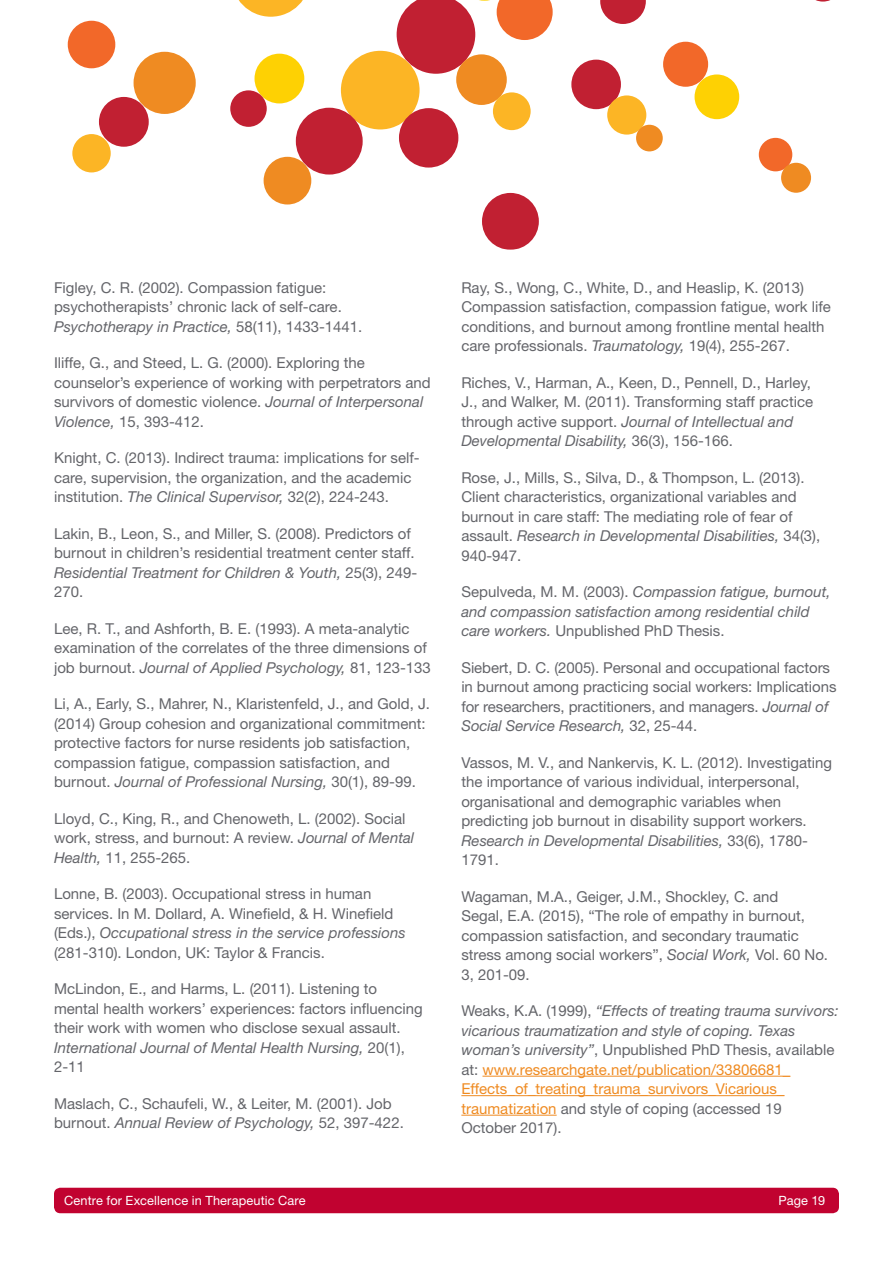
<style>
.page{position:relative;width:893px;height:1263px;background:#fff}
.page>*{position:absolute;margin:0;border:0;box-sizing:border-box;transform-origin:0 0}
.t1{font:15px/19.5px "Helvetica Neue";color:#64656a}
.t2{font:15px/19.5px "Helvetica Neue";color:#ef8b22}
.t3{font:italic 15px/19.5px "Helvetica Neue";color:#64656a}
.t4{font:12.75px "Helvetica Neue";letter-spacing:.01em;color:#fff}
.s1{font-style:italic}
.s2{font-style:normal}
.s3{color:#64656a}
.s4{font-style:italic;color:#64656a}
</style>
<div class="page">
<div style="left:54px;top:1188px;width:785px;height:25px;background:#c10230;border-radius:6px"></div>
<hr style="left:482px;top:1076px;width:308px;height:1px;background:#ef8b22">
<hr style="left:461px;top:1095px;width:323px;height:1px;background:#ef8b22">
<hr style="left:461px;top:1115px;width:96px;height:1px;background:#ef8b22">
<svg style="left:238px;top:0;width:65px;height:17px"></svg>
<div style="left:341px;top:51px;width:79px;height:78px;background:#fcb525;border-radius:50%"></div>
<div style="left:296px;top:108px;width:67px;height:67px;background:#c12032;border-radius:50%"></div>
<div style="left:134px;top:52px;width:62px;height:62px;background:#ef8b22;border-radius:50%"></div>
<svg style="left:815px;top:0;width:15px;height:2px"></svg>
<div style="left:68px;top:21px;width:47px;height:47px;background:#f26829;border-radius:50%"></div>
<div style="left:399px;top:108px;width:59px;height:60px;background:#c12032;border-radius:50%"></div>
<div style="left:482px;top:193px;width:57px;height:57px;background:#c12032;border-radius:50%"></div>
<div style="left:456px;top:54px;width:51px;height:51px;background:#ef8b22;border-radius:50%"></div>
<svg style="left:397px;top:0;width:156px;height:74px"></svg>
<div style="left:571px;top:60px;width:50px;height:49px;background:#c12032;border-radius:50%"></div>
<div style="left:607px;top:95px;width:39px;height:40px;background:#fcb525;border-radius:50%"></div>
<svg style="left:600px;top:0;width:46px;height:24px"></svg>
<div style="left:663px;top:42px;width:45px;height:45px;background:#f26829;border-radius:50%"></div>
<div style="left:695px;top:74px;width:44px;height:45px;background:#fed103;border-radius:50%"></div>
<div style="left:759px;top:138px;width:33px;height:33px;background:#f26829;border-radius:50%"></div>
<div style="left:781px;top:163px;width:30px;height:30px;background:#ef8b22;border-radius:50%"></div>
<div style="left:636px;top:125px;width:27px;height:26px;background:#ef8b22;border-radius:50%"></div>
<div style="left:493px;top:92px;width:38px;height:38px;background:#fcb525;border-radius:50%"></div>
<div style="left:264px;top:157px;width:47px;height:47px;background:#ef8b22;border-radius:50%"></div>
<div style="left:255px;top:54px;width:49px;height:49px;background:#fed103;border-radius:50%"></div>
<div style="left:99px;top:97px;width:50px;height:50px;background:#c12032;border-radius:50%"></div>
<div style="left:230px;top:90px;width:37px;height:37px;background:#c12032;border-radius:50%"></div>
<div style="left:72px;top:134px;width:39px;height:38px;background:#fcb525;border-radius:50%"></div>
<p class="t1" style="left:54px;top:277px;width:310px">Figley, C. R. (2002). Compassion fatigue: psychotherapists’ chronic lack of self-care.<br><span class="s1">Psychotherapy in Practice,</span> 58(11), 1433-1441.</p>
<p class="t1" style="left:54px;top:353px;width:378px">Iliffe, G., and Steed, L. G. (2000). Exploring the counselor’s experience of working with perpetrators and survivors of domestic violence. <span class="s1">Journal of Interpersonal Violence,</span> 15, 393-412.</p>
<p class="t1" style="left:54px;top:448px;width:367px">Knight, C. (2013). Indirect trauma: implications for self&shy;care, supervision, the organization, and the academic institution. <span class="s1">The Clinical Supervisor,</span> 32(2), 224-243.</p>
<p class="t1" style="left:54px;top:523px;width:365px">Lakin, B., Leon, S., and Miller, S. (2008). Predictors of burnout in children’s residential treatment center staff.<br><span class="s1">Residential Treatment for Children &amp; Youth,</span> 25(3), 249- 270.</p>
<p class="t1" style="left:54px;top:618px;width:378px">Lee, R. T., and Ashforth, B. E. (1993). A meta-analytic examination of the correlates of the three dimensions of job burnout. <span class="s1">Journal of Applied Psychology,</span> 81, 123-133</p>
<p class="t1" style="left:54px;top:694px;width:377px">Li, A., Early, S., Mahrer, N., Klaristenfeld, J., and Gold, J. (2014) Group cohesion and organizational commitment: protective factors for nurse residents job satisfaction, compassion fatigue, compassion satisfaction, and burnout. <span class="s1">Journal of Professional Nursing,</span> 30(1), 89-99.</p>
<p class="t1" style="left:54px;top:808px;width:362px">Lloyd, C., King, R., and Chenoweth, L. (2002). Social work, stress, and burnout: A review. <span class="s1">Journal of Mental<br>Health,</span> 11, 255-265.</p>
<p class="t1" style="left:54px;top:884px;width:353px">Lonne, B. (2003). Occupational stress in human services. In M. Dollard, A. Winefield, &amp; H. Winefield (Eds.), <span class="s1">Occupational stress in the service professions </span>(281-310). London, UK: Taylor &amp; Francis.</p>
<p class="t1" style="left:54px;top:979px;width:370px">McLindon, E., and Harms, L. (2011). Listening to mental health workers’ experiences: factors influencing their work with women who disclose sexual assault.<br><span class="s1">International Journal of Mental Health Nursing,</span> 20(1), 2-11</p>
<p class="t1" style="left:54px;top:1093px;width:351px">Maslach, C., Schaufeli, W., &amp; Leiter, M. (2001). Job burnout. <span class="s1">Annual Review of Psychology,</span> 52, 397-422.</p>
<p class="t1" style="left:461px;top:277px;width:371px">Ray, S., Wong, C., White, D., and Heaslip, K. (2013)<br>Compassion satisfaction, compassion fatigue, work life conditions, and burnout among frontline mental health care professionals. <span class="s1">Traumatology,</span> 19(4), 255-267.</p>
<p class="t1" style="left:461px;top:372px;width:353px">Riches, V., Harman, A., Keen, D., Pennell, D., Harley, J., and Walker, M. (2011). Transforming staff practice through active support. <span class="s1">Journal of Intellectual and Developmental Disability,</span> 36(3), 156-166.</p>
<p class="t1" style="left:461px;top:467px;width:360px">Rose, J., Mills, S., Silva, D., &amp; Thompson, L. (2013).<br>Client characteristics, organizational variables and burnout in care staff: The mediating role of fear of assault. <span class="s1">Research in Developmental Disabilities,</span> 34(3), 940-947.</p>
<p class="t3" style="left:461px;top:582px;width:371px"><span class="s2">Sepulveda, M. M. (2003).</span> Compassion fatigue, burnout, and compassion satisfaction among residential child care workers. <span class="s2">Unpublished PhD Thesis.</span></p>
<p class="t1" style="left:461px;top:657px;width:377px">Siebert, D. C. (2005). Personal and occupational factors in burnout among practicing social workers: Implications for researchers, practitioners, and managers. <span class="s1">Journal of Social Service Research,</span> 32, 25-44.</p>
<p class="t1" style="left:461px;top:752px;width:372px">Vassos, M. V., and Nankervis, K. L. (2012). Investigating the importance of various individual, interpersonal, organisational and demographic variables when predicting job burnout in disability support workers.<br><span class="s1">Research in Developmental Disabilities,</span> 33(6), 1780- 1791.</p>
<p class="t1" style="left:461px;top:886px;width:368px">Wagaman, M.A., Geiger, J.M., Shockley, C. and<br>Segal, E.A. (2015), “The role of empathy in burnout, compassion satisfaction, and secondary traumatic stress among social workers”, <span class="s1">Social Work,</span> Vol. 60 No.<br>3, 201-09.</p>
<p class="t2" style="left:461px;top:1001px;width:379px"><span class="s3">Weaks, K.A. (1999),</span> <span class="s4">“Effects of treating trauma survivors: vicarious traumatization and style of coping. Texas woman’s university”</span><span class="s3">, Unpublished PhD Thesis, available at:</span> www.researchgate.net/publication/33806681_ Effects_of_treating_trauma_survivors_Vicarious_ traumatization <span class="s3">and style of coping (accessed 19<br>October 2017).</span></p>
<p class="t4" style="left:64px;top:1192px;width:243px">Centre for Excellence in Therapeutic Care</p>
<p class="t4" style="left:778px;top:1192px;width:48px">Page 19</p>
</div>
